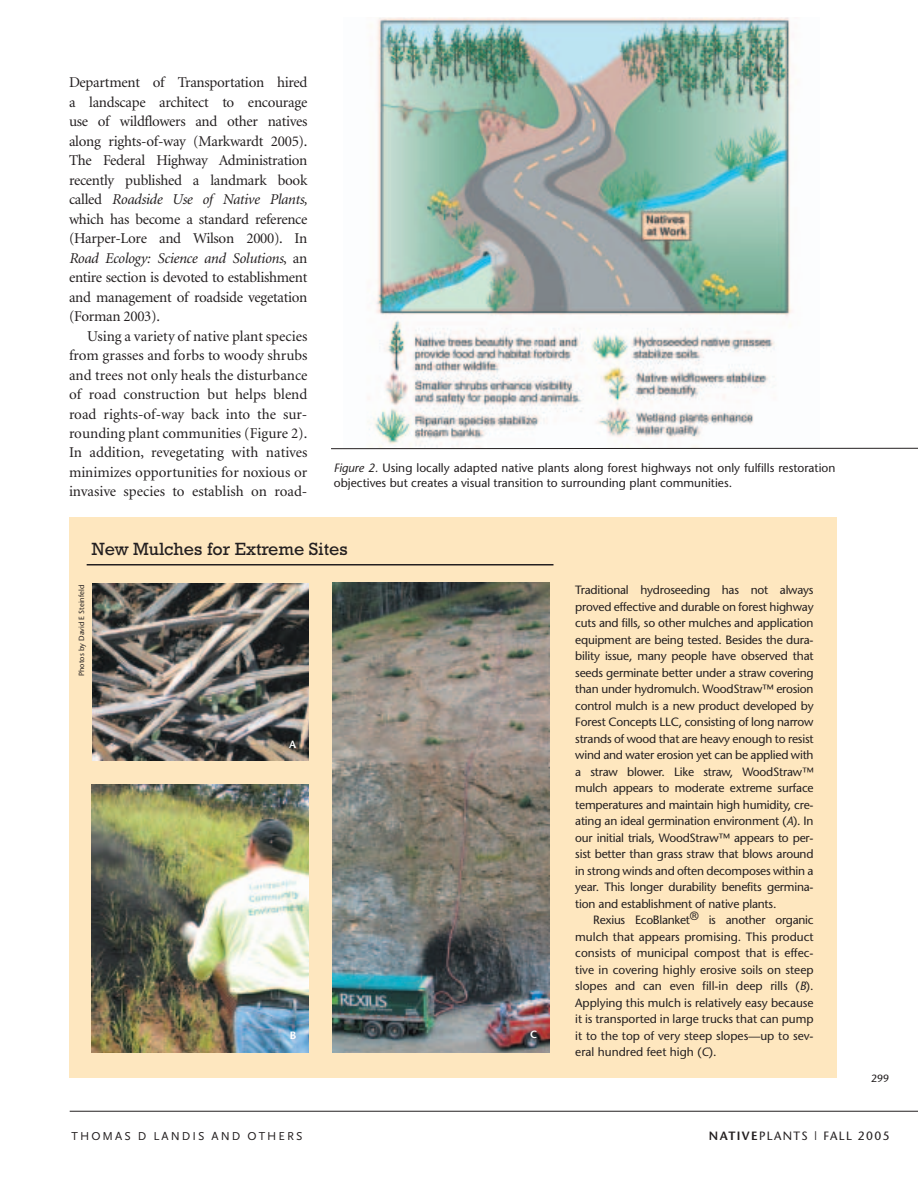
<style>
.page{position:relative;width:918px;height:1188px;background:#fff}
.page>*{position:absolute;margin:0;border:0;box-sizing:border-box;transform-origin:0 0}
.t1{font:18px "Rockwell";color:#231f20}
.t2{font:15px/19.5px "Minion";letter-spacing:-.015em;color:#231f20;text-align:justify}
.t3{font:12px/16.5px "Stone Sans";color:#231f20;text-align:justify}
.t4{font:12px "Scala Sans";letter-spacing:.17em;color:#231f20}
.t5{font:12px "Stone Sans";letter-spacing:.115em;color:#231f20}
.t6{font:10.5px "Stone Sans";color:#231f20}
.t7{font:600 10.5px "Stone Sans";color:#fff}
.t8{font:7.5px "Stone Sans";color:#231f20}
.s1{font-style:italic}
.s2{font-weight:600}
</style>
<div class="page">
<hr style="left:70px;top:1111px;width:848px;height:1px;background:#231f20">
<img style="left:368px;top:17px;width:424px;height:430px">
<hr style="left:331px;top:448px;width:587px;height:1px;background:#231f20">
<div style="left:70px;top:517px;width:767px;height:561px;background:#fee7bf"></div>
<hr style="left:87px;top:564px;width:467px;height:2px;background:#231f20">
<img style="left:92px;top:584px;width:217px;height:177px">
<img style="left:92px;top:784px;width:216px;height:269px">
<img style="left:332px;top:583px;width:217px;height:470px">
<p class="t2" style="left:69px;top:74px;width:240px">Department of Transportation hired a landscape architect to encourage use of wildflowers and other natives along rights-of-way (Markwardt 2005).<br>The Federal Highway Administration recently published a landmark book called <span class="s1">Roadside Use of Native Plants, </span>which has become a standard reference (Harper-Lore and Wilson 2000). In <span class="s1">Road Ecology: Science and Solutions</span>, an entire section is devoted to establishment and management of roadside vegetation (Forman 2003).</p>
<p class="t2" style="left:69px;top:327px;width:240px;text-indent:18px">Using a variety of native plant species from grasses and forbs to woody shrubs and trees not only heals the disturbance of road construction but helps blend road rights-of-way back into the sur&shy;rounding plant communities (Figure 2).<br>In addition, revegetating with natives minimizes opportunities for noxious or invasive species to establish on road-</p>
<p class="t3" style="left:334px;top:462px;width:503px;line-height:15px"><span class="s1">Figure 2.</span> Using locally adapted native plants along forest highways not only fulfills restoration objectives but creates a visual transition to surrounding plant communities.</p>
<h1 class="t1" style="left:92px;top:543px;width:257px">New Mulches for Extreme Sites</h1>
<p class="t8" style="left:79px;top:676px;width:92px;rotate:-90deg">Photos by David E Steinfeld</p>
<p class="t7" style="left:289px;top:740px;width:9px">A</p>
<p class="t7" style="left:290px;top:1031px;width:8px">B</p>
<p class="t7" style="left:530px;top:1030px;width:9px">C</p>
<p class="t3" style="left:575px;top:583px;width:240px">Traditional hydroseeding has not always proved effective and durable on forest highway cuts and fills, so other mulches and application equipment are being tested. Besides the dura&shy;bility issue, many people have observed that seeds germinate better under a straw covering than under hydromulch. WoodStraw™ erosion control mulch is a new product developed by Forest Concepts LLC, consisting of long narrow strands of wood that are heavy enough to resist wind and water erosion yet can be applied with a straw blower. Like straw, WoodStraw™ mulch appears to moderate extreme surface temperatures and maintain high humidity, cre&shy;ating an ideal germination environment (<span class="s1">A</span>). In our initial trials, WoodStraw™ appears to per&shy;sist better than grass straw that blows around in strong winds and often decomposes within a year. This longer durability benefits germina&shy;tion and establishment of native plants.</p>
<p class="t3" style="left:575px;top:913px;width:240px;text-indent:18px">Rexius EcoBlanket® is another organic mulch that appears promising. This product consists of municipal compost that is effec&shy;tive in covering highly erosive soils on steep slopes and can even fill-in deep rills (<span class="s1">B</span>).<br>Applying this mulch is relatively easy because it is transported in large trucks that can pump it to the top of very steep slopes—up to sev&shy;eral hundred feet high (<span class="s1">C</span>).</p>
<p class="t6" style="left:871px;top:1074px;width:20px">299</p>
<p class="t4" style="left:72px;top:1131px;width:233px">THOMAS D LANDIS AND OTHERS</p>
<p class="t5" style="left:709px;top:1131px;width:182px"><span class="s2">NATIVE</span>PLANTS | FALL 2005</p>
</div>
